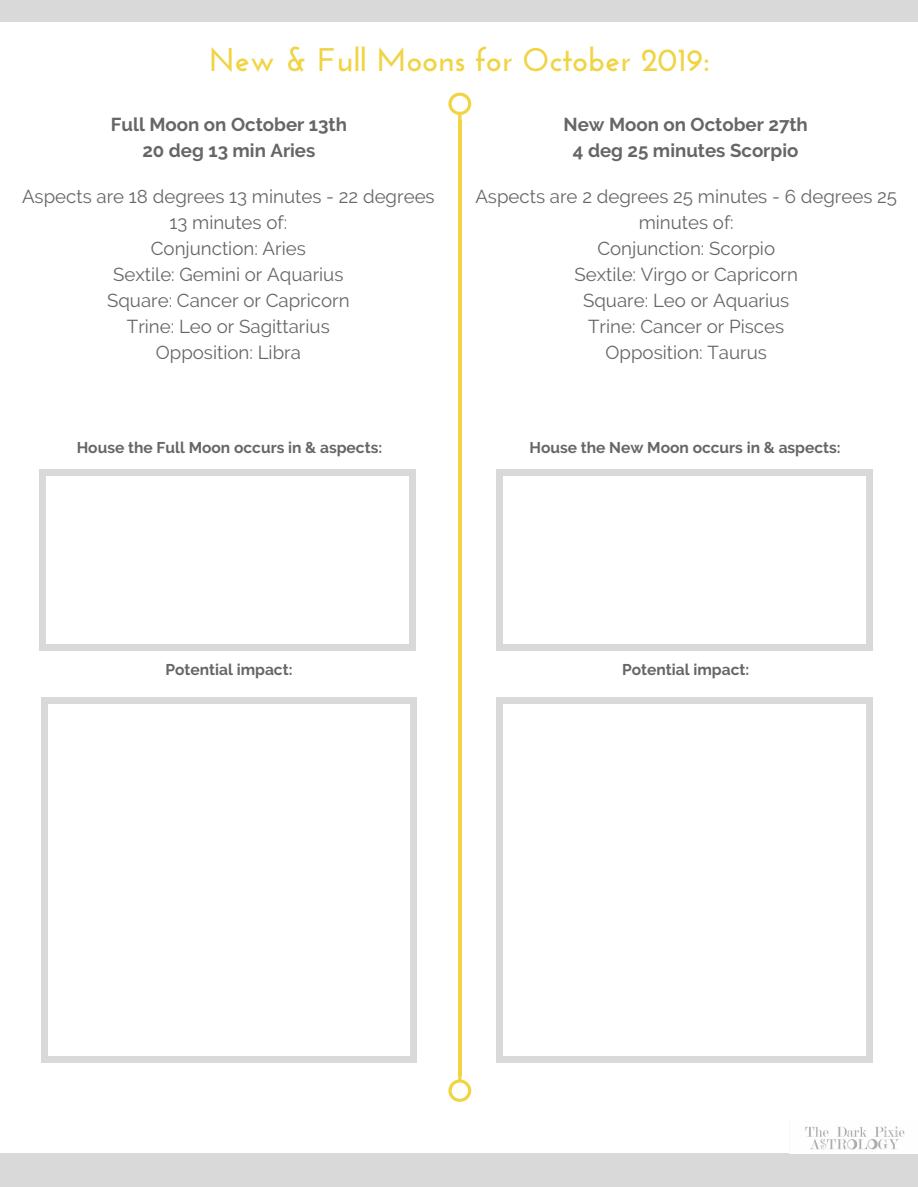
<style>
.page{position:relative;width:918px;height:1187px;background:#fff}
.page>*{position:absolute;margin:0;border:0;box-sizing:border-box;transform-origin:0 0}
.t1{font:700 32.7px "Josefin Sans";color:#f0d444}
.t2{font:18.75px/25.8px "Raleway";color:#666;text-align:center}
.t3{font:700 18.75px/25.8px "Raleway";color:#666;text-align:center}
.t4{font:700 15.6px "Raleway";color:#666}
</style>
<div class="page">
<div style="left:0;top:0;width:918px;height:22px;background:#d9d9d9"></div>
<div style="left:0;top:1153px;width:918px;height:33px;background:#d9d9d9"></div>
<hr style="left:458px;top:120px;width:4px;height:955px;background:#f0d444">
<svg style="left:448px;top:1075px;width:23px;height:26px"></svg>
<svg style="left:448px;top:93px;width:23px;height:27px"></svg>
<img style="left:805px;top:1126px;width:100px;height:24px">
<div style="left:410px;top:644px;width:6px;height:7px;background:#d9d9d9"></div>
<div style="left:40px;top:475px;width:6px;height:170px;background:#d9d9d9"></div>
<div style="left:40px;top:644px;width:6px;height:7px;background:#d9d9d9"></div>
<div style="left:410px;top:475px;width:6px;height:170px;background:#d9d9d9"></div>
<div style="left:46px;top:644px;width:364px;height:7px;background:#d9d9d9"></div>
<svg style="left:410px;top:469px;width:6px;height:6px"></svg>
<svg style="left:40px;top:469px;width:6px;height:6px"></svg>
<div style="left:46px;top:469px;width:364px;height:6px;background:#d9d9d9"></div>
<div style="left:866px;top:644px;width:7px;height:7px;background:#d9d9d9"></div>
<div style="left:496px;top:475px;width:7px;height:170px;background:#d9d9d9"></div>
<div style="left:496px;top:644px;width:7px;height:7px;background:#d9d9d9"></div>
<div style="left:866px;top:475px;width:7px;height:170px;background:#d9d9d9"></div>
<div style="left:502px;top:644px;width:365px;height:7px;background:#d9d9d9"></div>
<div style="left:866px;top:469px;width:7px;height:6px;background:#d9d9d9"></div>
<div style="left:496px;top:469px;width:7px;height:6px;background:#d9d9d9"></div>
<div style="left:502px;top:469px;width:365px;height:6px;background:#d9d9d9"></div>
<svg style="left:411px;top:1056px;width:6px;height:6px"></svg>
<div style="left:41px;top:703px;width:6px;height:353px;background:#d9d9d9"></div>
<svg style="left:41px;top:1056px;width:6px;height:6px"></svg>
<div style="left:411px;top:703px;width:6px;height:353px;background:#d9d9d9"></div>
<div style="left:47px;top:1056px;width:364px;height:6px;background:#d9d9d9"></div>
<div style="left:411px;top:697px;width:6px;height:7px;background:#d9d9d9"></div>
<div style="left:41px;top:697px;width:6px;height:7px;background:#d9d9d9"></div>
<div style="left:47px;top:697px;width:364px;height:7px;background:#d9d9d9"></div>
<div style="left:866px;top:1056px;width:7px;height:6px;background:#d9d9d9"></div>
<div style="left:496px;top:703px;width:7px;height:353px;background:#d9d9d9"></div>
<div style="left:496px;top:1056px;width:7px;height:6px;background:#d9d9d9"></div>
<div style="left:866px;top:703px;width:7px;height:353px;background:#d9d9d9"></div>
<div style="left:502px;top:1056px;width:365px;height:6px;background:#d9d9d9"></div>
<div style="left:866px;top:697px;width:7px;height:7px;background:#d9d9d9"></div>
<div style="left:496px;top:697px;width:7px;height:7px;background:#d9d9d9"></div>
<div style="left:502px;top:697px;width:365px;height:7px;background:#d9d9d9"></div>
<h1 class="t1" style="left:208px;top:46px;width:503px">New &amp; Full Moons for October 2019:</h1>
<p class="t3" style="left:111px;top:112px;width:238px">Full Moon on October 13th<br>20 deg 13 min Aries</p>
<p class="t2" style="left:22px;top:184px;width:414px">Aspects are 18 degrees 13 minutes - 22 degrees<br>13 minutes of:<br>Conjunction: Aries<br>Sextile: Gemini or Aquarius<br>Square: Cancer or Capricorn<br>Trine: Leo or Sagittarius<br>Opposition: Libra</p>
<p class="t4" style="left:77px;top:438px;width:307px">House the Full Moon occurs in &amp; aspects:</p>
<p class="t3" style="left:563px;top:112px;width:246px">New Moon on October 27th<br>4 deg 25 minutes Scorpio</p>
<p class="t2" style="left:475px;top:184px;width:423px">Aspects are 2 degrees 25 minutes - 6 degrees 25 minutes of:<br>Conjunction: Scorpio<br>Sextile: Virgo or Capricorn<br>Square: Leo or Aquarius<br>Trine: Cancer or Pisces<br>Opposition: Taurus</p>
<p class="t4" style="left:529px;top:438px;width:313px">House the New Moon occurs in &amp; aspects:</p>
<p class="t4" style="left:165px;top:660px;width:129px">Potential impact:</p>
<p class="t4" style="left:622px;top:660px;width:129px">Potential impact:</p>
</div>
